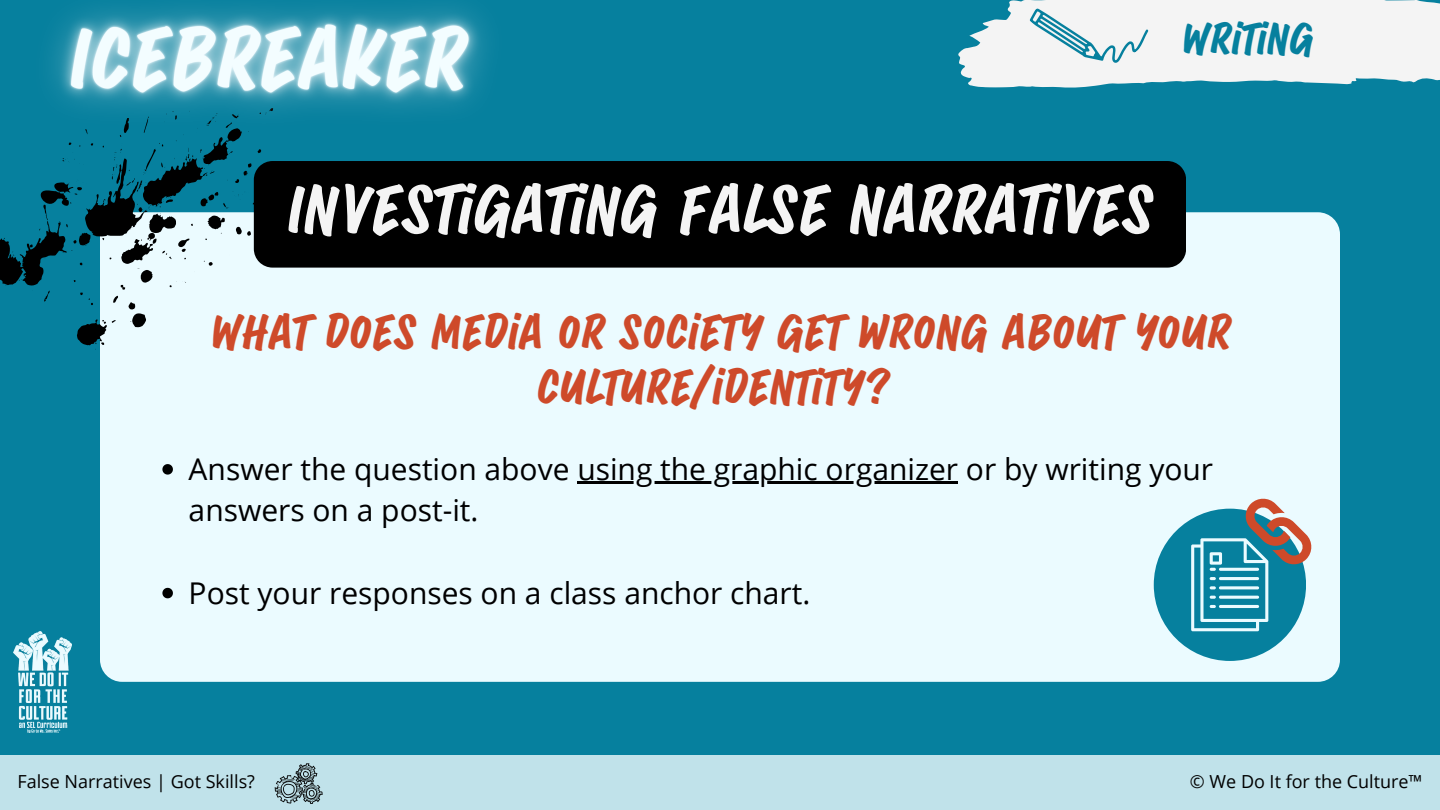
<style>
.page{position:relative;width:1440px;height:810px;background:#06809e}
.page>*{position:absolute;margin:0;border:0;box-sizing:border-box;transform-origin:0 0}
.t1{font:700 56px "Sandwich Marker Pro";color:#f4f4f4}
.t2{font:700 40px/55.5px "Sandwich Marker Pro";color:#ce4a2a;text-align:center}
.t3{font:700 36px "Sandwich Marker Pro";color:#06809e}
.t4{font:30px/41.2px "Open Sans";color:#000}
.t5{font:18px "Open Sans";color:#000}
</style>
<div class="page">
<div style="left:100px;top:212px;width:1240px;height:470px;background:#ebfbff;border-radius:22px"></div>
<svg style="left:162px;top:464px;width:11px;height:11px"></svg>
<hr style="left:577px;top:481px;width:381px;height:3px;background:#000">
<svg style="left:162px;top:588px;width:11px;height:10px"></svg>
<svg style="left:958px;top:0;width:482px;height:88px;background:#d5e5e9"></svg>
<svg style="left:1026px;top:0;width:128px;height:88px;background:#d7e6e9"></svg>
<svg style="left:0;top:186px;width:273px;height:164px"></svg>
<img style="left:14px;top:632px;width:57px;height:100px">
<div style="left:0;top:756px;width:1440px;height:54px;background:#c0e2ea"></div>
<div style="left:1154px;top:509px;width:152px;height:152px;background:#06809e;border-radius:50%"></div>
<svg style="left:1191px;top:498px;width:121px;height:133px"></svg>
<img style="left:52px;top:6px;width:434px;height:180px">
<div style="left:254px;top:161px;width:932px;height:106px;background:#000"></div>
<img style="left:267px;top:755px;width:61px;height:49px">
<p class="t3" style="left:1181px;top:18px;width:134px">WRITING</p>
<p class="t1" style="left:287px;top:177px;width:868px">INVESTIGATING FALSE NARRATIVES</p>
<p class="t2" style="left:209px;top:307px;width:1023px">WHAT DOES MEDIA OR SOCIETY GET WRONG ABOUT YOUR<br>CULTURE/IDENTITY?</p>
<p class="t4" style="left:189px;top:448px;width:1026px">Answer the question above using the graphic organizer or by writing your answers on a post-it.</p>
<p class="t4" style="left:189px;top:571px;width:623px">Post your responses on a class anchor chart.</p>
<p class="t5" style="left:17px;top:768px;width:239px">False Narratives | Got Skills?</p>
<p class="t5" style="left:1190px;top:768px;width:234px">© We Do It for the Culture™</p>
</div>
